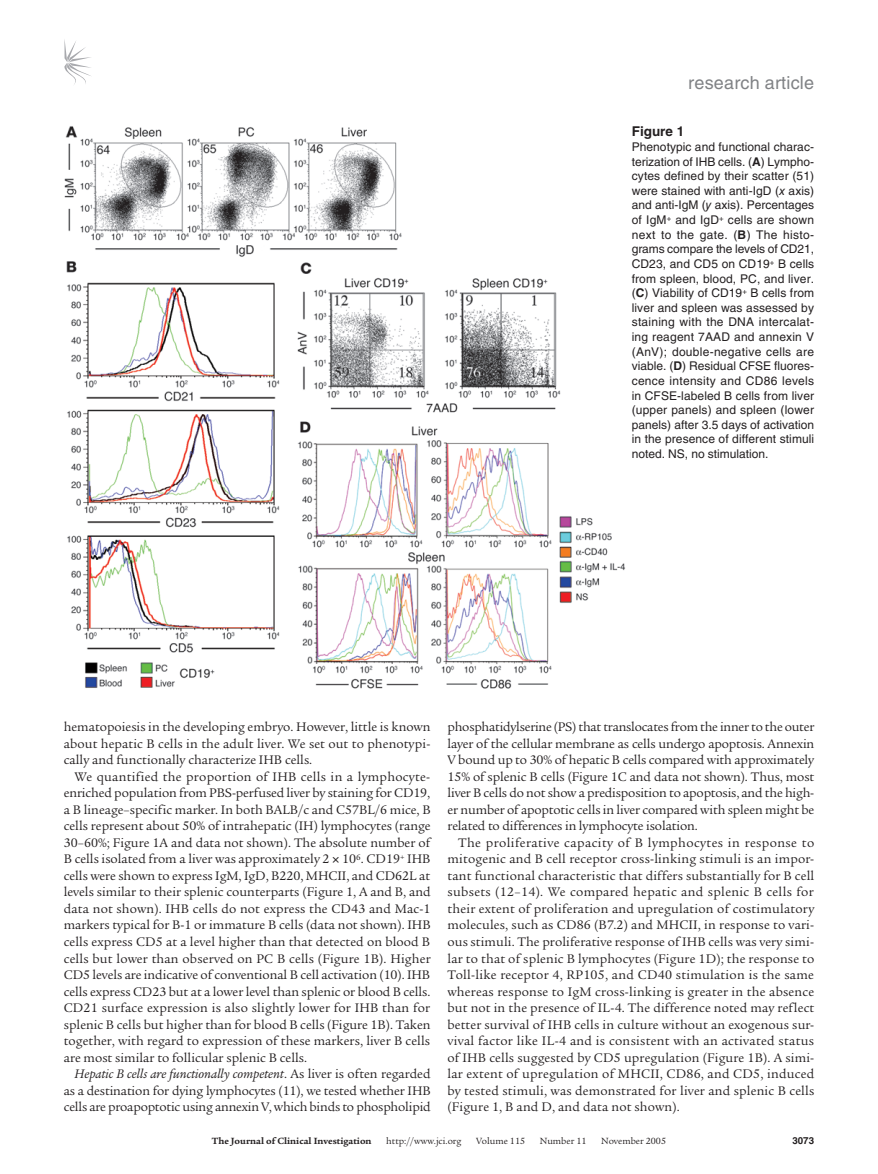
<style>
.page{position:relative;width:878px;height:1174px;background:#fff}
.page>*{position:absolute;margin:0;border:0;box-sizing:border-box;transform-origin:0 0}
.t1{font:18px "Helvetica LT Std";letter-spacing:.01em;color:#808285}
.t2{font:13.5px/16.5px "Legacy Serif Std";color:#231f20;text-align:justify}
.t3{font:700 13.5px "Helvetica LT Std";color:#231f20}
.t4{font:12px/14.5px "Helvetica LT Std";letter-spacing:.005em;color:#231f20;text-align:justify}
.t5{font:9.75px "Legacy Serif Std";color:#231f20}
.t6{font:700 9.75px "Legacy Serif Std";color:#231f20}
.t7{font:700 9.75px "Helvetica LT Std";color:#231f20}
.s1{font-weight:700}
.s2{font-style:italic}
</style>
<div class="page">
<svg style="left:64px;top:39px;width:27px;height:45px"></svg>
<img style="left:64px;top:126px;width:561px;height:563px">
<h1 class="t1" style="left:688px;top:72px;width:127px">research article</h1>
<p class="t3" style="left:631px;top:123px;width:54px">Figure 1</p>
<p class="t4" style="left:631px;top:139px;width:184px">Phenotypic and functional charac&shy;terization of IHB cells. (<span class="s1">A</span>) Lympho&shy;cytes defined by their scatter (51) were stained with anti-IgD (<span class="s2">x</span> axis) and anti-IgM (<span class="s2">y</span> axis). Percentages of IgM<sup>+</sup> and IgD<sup>+</sup> cells are shown next to the gate. (<span class="s1">B</span>) The histo&shy;grams compare the levels of CD21, CD23, and CD5 on CD19<sup>+</sup> B cells from spleen, blood, PC, and liver. (<span class="s1">C</span>) Viability of CD19<sup>+</sup> B cells from liver and spleen was assessed by staining with the DNA intercalat&shy;ing reagent 7AAD and annexin V (AnV); double-negative cells are viable. (<span class="s1">D</span>) Residual CFSE fluores&shy;cence intensity and CD86 levels in CFSE-labeled B cells from liver (upper panels) and spleen (lower panels) after 3.5 days of activation in the presence of different stimuli noted. NS, no stimulation.</p>
<p class="t2" style="left:64px;top:719px;width:368px">hematopoiesis in the developing embryo. However, little is known about hepatic B cells in the adult liver. We set out to phenotypi&shy;cally and functionally characterize IHB cells.</p>
<p class="t2" style="left:64px;top:768px;width:368px;text-indent:11px">We quantified the proportion of IHB cells in a lymphocyte&shy;enriched population from PBS-perfused liver by staining for CD19, a B lineage–specific marker. In both BALB/c and C57BL/6 mice, B cells represent about 50% of intrahepatic (IH) lymphocytes (range 30–60%; Figure 1A and data not shown). The absolute number of B cells isolated from a liver was approximately 2 10<sup>6</sup>. CD19<sup>+</sup> IHB cells were shown to express IgM, IgD, B220, MHCII, and CD62L at levels similar to their splenic counterparts (Figure 1, A and B, and data not shown). IHB cells do not express the CD43 and Mac-1 markers typical for B-1 or immature B cells (data not shown). IHB cells express CD5 at a level higher than that detected on blood B cells but lower than observed on PC B cells (Figure 1B). Higher CD5 levels are indicative of conventional B cell activation (10). IHB cells express CD23 but at a lower level than splenic or blood B cells.<br>CD21 surface expression is also slightly lower for IHB than for splenic B cells but higher than for blood B cells (Figure 1B). Taken together, with regard to expression of these markers, liver B cells are most similar to follicular splenic B cells.</p>
<p class="t2" style="left:64px;top:1065px;width:368px;text-indent:11px"><span class="s2">Hepatic B cells are functionally competent</span>. As liver is often regarded as a destination for dying lymphocytes (11), we tested whether IHB cells are proapoptotic using annexin V, which binds to phospholipid</p>
<p class="t2" style="left:447px;top:719px;width:368px">phosphatidylserine (PS) that translocates from the inner to the outer layer of the cellular membrane as cells undergo apoptosis. Annexin V bound up to 30% of hepatic B cells compared with approximately 15% of splenic B cells (Figure 1C and data not shown). Thus, most liver B cells do not show a predisposition to apoptosis, and the high&shy;er number of apoptotic cells in liver compared with spleen might be related to differences in lymphocyte isolation.</p>
<p class="t2" style="left:447px;top:834px;width:368px;text-indent:11px">The proliferative capacity of B lymphocytes in response to mitogenic and B cell receptor cross-linking stimuli is an impor&shy;tant functional characteristic that differs substantially for B cell subsets (12–14). We compared hepatic and splenic B cells for their extent of proliferation and upregulation of costimulatory molecules, such as CD86 (B7.2) and MHCII, in response to vari&shy;ous stimuli. The proliferative response of IHB cells was very simi&shy;lar to that of splenic B lymphocytes (Figure 1D); the response to Toll-like receptor 4, RP105, and CD40 stimulation is the same whereas response to IgM cross-linking is greater in the absence but not in the presence of IL-4. The difference noted may reflect better survival of IHB cells in culture without an exogenous sur&shy;vival factor like IL-4 and is consistent with an activated status of IHB cells suggested by CD5 upregulation (Figure 1B). A simi&shy;lar extent of upregulation of MHCII, CD86, and CD5, induced by tested stimuli, was demonstrated for liver and splenic B cells (Figure 1, B and D, and data not shown).</p>
<p class="t6" style="left:212px;top:1135px;width:161px">The Journal of Clinical Investigation</p>
<p class="t5" style="left:386px;top:1135px;width:77px">http://www.jci.org</p>
<p class="t5" style="left:476px;top:1135px;width:50px">Volume 115</p>
<p class="t5" style="left:540px;top:1135px;width:48px">Number 11</p>
<p class="t5" style="left:601px;top:1135px;width:66px">November 2005</p>
<p class="t7" style="left:792px;top:1134px;width:23px">3073</p>
</div>
